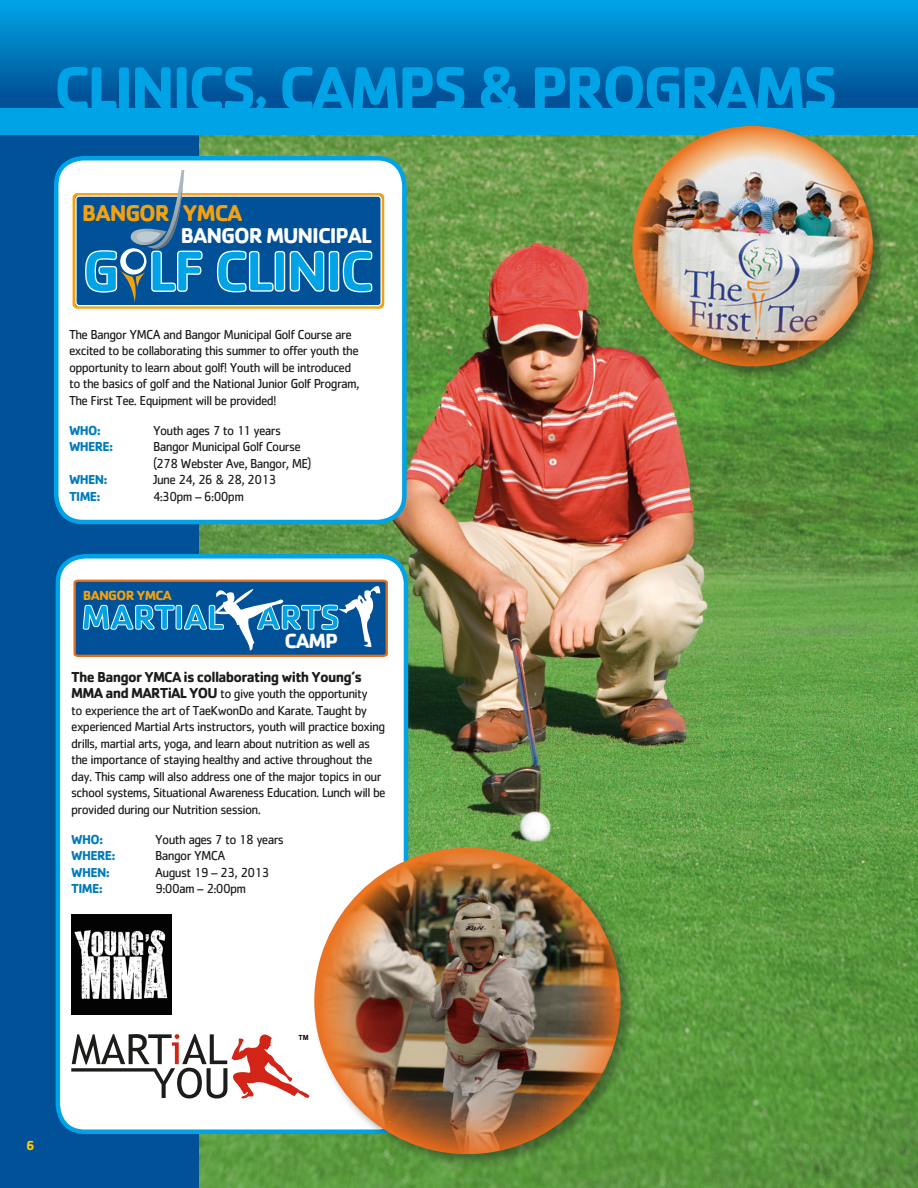
<style>
.page{position:relative;width:918px;height:1188px;background:#fff}
.page>*{position:absolute;margin:0;border:0;box-sizing:border-box;transform-origin:0 0}
.t1{font:700 63px "Cachet Std";letter-spacing:-.05em;color:#00a3e6}
.t2{font:700 58.95px "Cachet Std";letter-spacing:-.05em;color:#00a3e6}
.t3{font:700 35.7px "Cachet Std";letter-spacing:-.01em;color:#00a3e6}
.t4{font:700 23.85px "Cachet Std";letter-spacing:-.05em;color:#f4a110}
.t5{font:700 22.35px "Cachet Std";letter-spacing:-.05em;color:#fff}
.t6{font:700 21.3px "Cachet Std";color:#fff}
.t7{font:700 15px "Cachet Std";letter-spacing:-.05em;color:#1c1c1a}
.t8{font:700 13.8px "Cachet Std";letter-spacing:-.05em;color:#f4a110}
.t9{font:13.5px/16.5px "Cachet Std";letter-spacing:-.05em;color:#1c1c1a}
.t10{font:700 13.5px "Cachet Std";letter-spacing:-.05em;color:#007bbd}
.t11{font:700 13.5px "Cachet Std";color:#fdc900}
.t12{font:700 7.05px "Arial";color:#030303}
.s1{font-size:48px}
.s2{font-size:59.7px}
.s3{font-weight:700;font-size:15px}
</style>
<div class="page">
<div style="left:0;top:68px;width:918px;height:1120px;background:#005197"></div>
<img style="left:200px;top:135px;width:718px;height:1053px">
<div style="left:56px;top:158px;width:348px;height:364px;background:#fff;border-radius:27px"></div>
<div style="left:54px;top:156px;width:353px;height:368px;border:4px solid #00a3e6;border-radius:27px"></div>
<div style="left:73px;top:193px;width:311px;height:116px;border:3px solid #f4a110;border-radius:3px"></div>
<div style="left:76px;top:196px;width:305px;height:110px;background:#005197;border-radius:3px"></div>
<div style="left:75px;top:195px;width:307px;height:111px;border:1px solid #fff;border-radius:3px"></div>
<svg style="left:216px;top:250px;width:58px;height:43px"></svg>
<div style="left:275px;top:251px;width:10px;height:41px;border:1px solid #fff;border-radius:3px"></div>
<svg style="left:289px;top:250px;width:36px;height:42px"></svg>
<div style="left:329px;top:251px;width:10px;height:41px;border:1px solid #fff;border-radius:3px"></div>
<svg style="left:342px;top:250px;width:31px;height:43px"></svg>
<svg style="left:84px;top:170px;width:119px;height:132px"></svg>
<div style="left:0;top:0;width:918px;height:112px;background:linear-gradient(to bottom,#00a5e6,#00478c)"></div>
<div style="left:0;top:108px;width:918px;height:27px;background:#00a3e6"></div>
<div style="left:58px;top:556px;width:348px;height:576px;background:#fff;border-radius:27px"></div>
<div style="left:56px;top:554px;width:352px;height:580px;border:4px solid #00a3e6;border-radius:27px"></div>
<svg style="left:71px;top:1034px;width:238px;height:65px"></svg>
<img style="left:71px;top:915px;width:100px;height:100px">
<svg style="left:73px;top:579px;width:315px;height:78px;background:#2e679a"></svg>
<div style="left:630px;top:124px;width:257px;height:257px;background:#1c1c1a;opacity:.4"></div>
<img style="left:632px;top:126px;width:241px;height:240px;border-radius:120px">
<div style="left:312px;top:846px;width:323px;height:323px;background:#1c1c1a;opacity:.4"></div>
<img style="left:314px;top:848px;width:307px;height:306px;border-radius:153px">
<h1 class="t1" style="left:54px;top:47px;width:785px">CLINICS<span class="s1">,</span> CAMPS &amp; PROGRAMS</h1>
<h3 class="t4" style="left:82px;top:198px;width:162px">BANGOR YMCA</h3>
<h2 class="t2" style="left:82px;top:233px;width:293px"><span class="s2">G LF</span> CLINIC</h2>
<h3 class="t5" style="left:180px;top:221px;width:193px">BANGOR MUNICIPAL</h3>
<p class="t9" style="left:69px;top:326px;width:292px">The Bangor YMCA and Bangor Municipal Golf Course are excited to be collaborating this summer to offer youth the opportunity to learn about golf! Youth will be introduced to the basics of golf and the National Junior Golf Program, The First Tee. Equipment will be provided!</p>
<p class="t10" style="left:69px;top:421px;width:34px">WHO:</p>
<p class="t9" style="left:153px;top:422px;width:130px">Youth ages 7 to 11 years</p>
<p class="t10" style="left:69px;top:438px;width:46px">WHERE:</p>
<p class="t9" style="left:153px;top:438px;width:160px">Bangor Municipal Golf Course (278 Webster Ave, Bangor, ME)</p>
<p class="t10" style="left:69px;top:471px;width:40px">WHEN:</p>
<p class="t9" style="left:153px;top:471px;width:125px">June 24, 26 &amp; 28, 2013</p>
<p class="t10" style="left:69px;top:487px;width:33px">TIME:</p>
<p class="t9" style="left:153px;top:488px;width:92px">4:30pm – 6:00pm</p>
<p class="t8" style="left:83px;top:586px;width:91px">BANGOR YMCA</p>
<h3 class="t3" style="left:82px;top:594px;width:260px">MARTIAL ARTS</h3>
<h3 class="t6" style="left:284px;top:627px;width:55px">CAMP</h3>
<p class="t7" style="left:71px;top:667px;width:293px">The Bangor YMCA is collaborating with Young’s</p>
<p class="t9" style="left:71px;top:685px;width:316px"><span class="s3">MMA and MARTiAL YOU</span> to give youth the opportunity<br>to experience the art of TaeKwonDo and Karate. Taught by experienced Martial Arts instructors, youth will practice boxing drills, martial arts, yoga, and learn about nutrition as well as the importance of staying healthy and active throughout the day. This camp will also address one of the major topics in our school systems, Situational Awareness Education. Lunch will be provided during our Nutrition session.</p>
<p class="t10" style="left:71px;top:830px;width:34px">WHO:</p>
<p class="t9" style="left:155px;top:831px;width:130px">Youth ages 7 to 18 years</p>
<p class="t10" style="left:71px;top:847px;width:46px">WHERE:</p>
<p class="t9" style="left:155px;top:847px;width:72px">Bangor YMCA</p>
<p class="t10" style="left:71px;top:863px;width:40px">WHEN:</p>
<p class="t9" style="left:155px;top:864px;width:116px">August 19 – 23, 2013</p>
<p class="t10" style="left:71px;top:880px;width:33px">TIME:</p>
<p class="t9" style="left:155px;top:880px;width:92px">9:00am – 2:00pm</p>
<p class="t11" style="left:26px;top:1137px;width:10px">6</p>
<p class="t12" style="left:299px;top:1033px;width:12px">TM</p>
</div>
